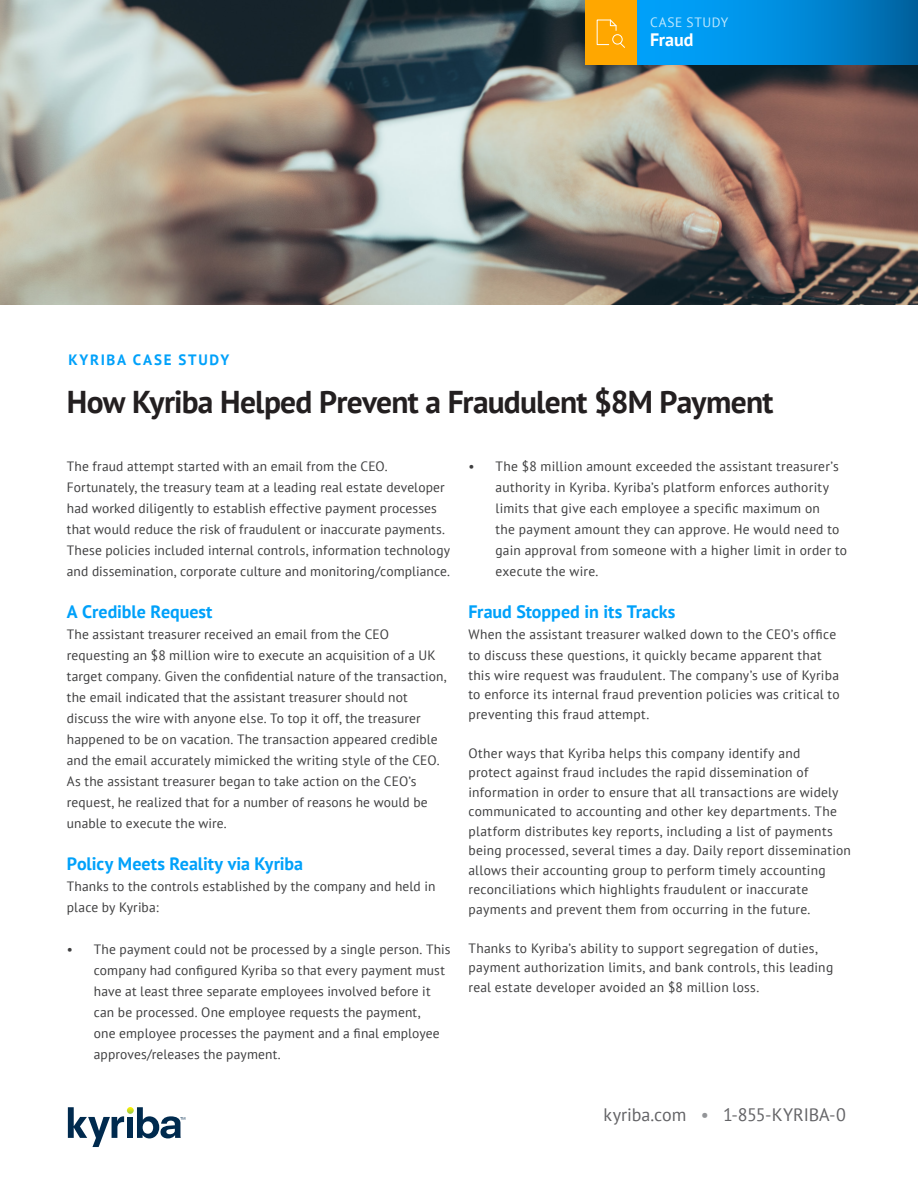
<style>
.page{position:relative;width:918px;height:1188px;background:#fff}
.page>*{position:absolute;margin:0;border:0;box-sizing:border-box;transform-origin:0 0}
.t1{font:700 31.5px "PT Sans";letter-spacing:-.025em;color:#231f20}
.blue_heading{font:700 18px "PT Sans";color:#00a1fa}
.t2{font:18px "PT Sans";letter-spacing:-.005em;color:#636366}
.t3{font:700 18px "PT Sans";letter-spacing:-.005em;color:#fff}
.kicker{font:700 15px "PT Sans";letter-spacing:.115em;color:#00a1fa}
.t4{font:13.5px/21px "PT Sans";letter-spacing:.015em;color:#3e3e3f}
.t5{font:13.5px "PT Sans";letter-spacing:.045em;color:#bfe8fe}
.s1{color:#939598}
</style>
<div class="page">
<svg style="left:68px;top:1107px;width:117px;height:40px"></svg>
<img style="left:0;top:0;width:918px;height:305px">
<svg style="left:637px;top:0;width:281px;height:65px"></svg>
<div style="left:585px;top:0;width:52px;height:65px;background:#ffa700"></div>
<svg style="left:596px;top:19px;width:29px;height:29px"></svg>
<p class="t5" style="left:650px;top:14px;width:80px">CASE STUDY</p>
<p class="t3" style="left:650px;top:28px;width:45px">Fraud</p>
<p class="kicker" style="left:68px;top:350px;width:162px">KYRIBA CASE STUDY</p>
<p class="t1" style="left:67px;top:381px;width:708px">How Kyriba Helped Prevent a Fraudulent $8M Payment</p>
<p class="t4" style="left:67px;top:456px;width:385px">The fraud attempt started with an email from the CEO.<br>Fortunately, the treasury team at a leading real estate developer had worked diligently to establish effective payment processes that would reduce the risk of fraudulent or inaccurate payments.<br>These policies included internal controls, information technology and dissemination, corporate culture and monitoring/compliance.</p>
<p class="blue_heading" style="left:67px;top:600px;width:147px">A Credible Request</p>
<p class="t4" style="left:67px;top:624px;width:381px">The assistant treasurer received an email from the CEO requesting an $8 million wire to execute an acquisition of a UK target company. Given the confidential nature of the transaction, the email indicated that the assistant treasurer should not discuss the wire with anyone else. To top it off, the treasurer happened to be on vacation. The transaction appeared credible and the email accurately mimicked the writing style of the CEO.<br>As the assistant treasurer began to take action on the CEO’s request, he realized that for a number of reasons he would be unable to execute the wire.</p>
<p class="blue_heading" style="left:67px;top:852px;width:238px">Policy Meets Reality via Kyriba</p>
<p class="t4" style="left:67px;top:876px;width:370px">Thanks to the controls established by the company and held in place by Kyriba:</p>
<p class="t4" style="left:94px;top:939px;width:358px;text-indent:-27px">• The payment could not be processed by a single person. This company had configured Kyriba so that every payment must have at least three separate employees involved before it can be processed. One employee requests the payment,<br>one employee processes the payment and a final employee approves/releases the payment.</p>
<p class="t4" style="left:495px;top:456px;width:353px;text-indent:-27px">• The $8 million amount exceeded the assistant treasurer’s authority in Kyriba. Kyriba’s platform enforces authority limits that give each employee a specific maximum on<br>the payment amount they can approve. He would need to gain approval from someone with a higher limit in order to execute the wire.</p>
<p class="blue_heading" style="left:468px;top:600px;width:209px">Fraud Stopped in its Tracks</p>
<p class="t4" style="left:468px;top:624px;width:369px">When the assistant treasurer walked down to the CEO’s office to discuss these questions, it quickly became apparent that</p>
<p class="t4" style="left:468px;top:665px;width:373px;line-height:19.5px;text-align:justify">this wire request was fraudulent. The company’s use of Kyriba to enforce its internal fraud prevention policies was critical to preventing this fraud attempt.</p>
<p class="t4" style="left:468px;top:743px;width:384px;line-height:19.5px">Other ways that Kyriba helps this company identify and<br>protect against fraud includes the rapid dissemination of information in order to ensure that all transactions are widely communicated to accounting and other key departments. The platform distributes key reports, including a list of payments being processed, several times a day. Daily report dissemination allows their accounting group to perform timely accounting reconciliations which highlights fraudulent or inaccurate payments and prevent them from occurring in the future.</p>
<p class="t4" style="left:468px;top:938px;width:366px;line-height:19.5px">Thanks to Kyriba’s ability to support segregation of duties, payment authorization limits, and bank controls, this leading real estate developer avoided an $8 million loss.</p>
<p class="t2" style="left:604px;top:1103px;width:244px">kyriba.com <span class="s1">•</span> 1-855-KYRIBA-0</p>
</div>
